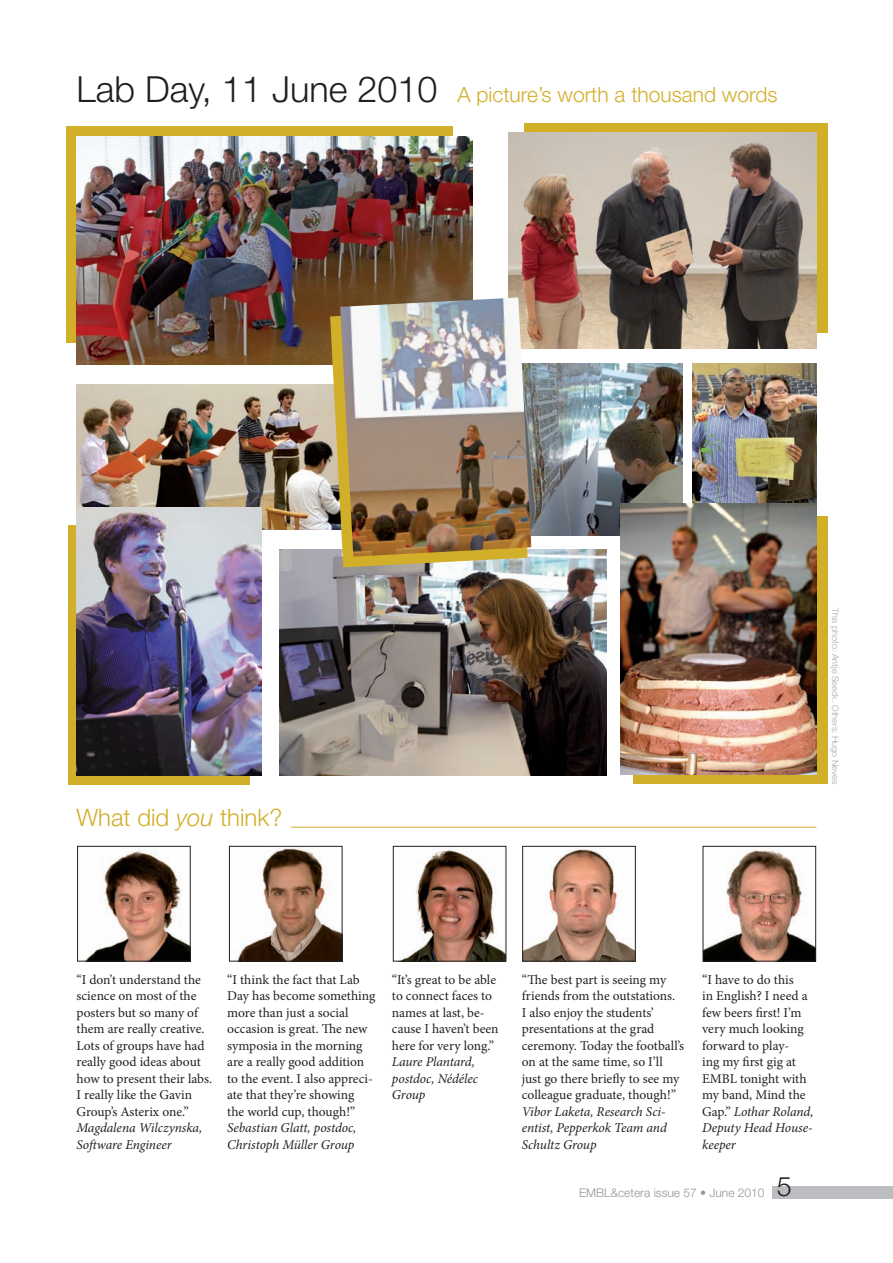
<style>
.page{position:relative;width:893px;height:1263px;background:#fff}
.page>*{position:absolute;margin:0;border:0;box-sizing:border-box;transform-origin:0 0}
.t1{font:300 27px "Helvetica Neue LT Pro";color:#231f20}
.t2{font:300 24px "Helvetica Neue LT Pro";color:#d2af29}
.t3{font:300 21px "Helvetica Neue LT Pro";color:#d2af29}
.t4{font:13.5px/16.5px "Minion Pro";color:#231f20}
.t5{font:italic 13.5px/16.5px "Minion Pro";letter-spacing:-.01em;color:#231f20}
.t6{font:300 12px "Helvetica Neue LT Pro";color:#939598}
.t7{font:300 9px "Helvetica Neue LT Pro";color:#a8a9ad}
.s1{font-size:36px;color:#231f20}
.s2{font-style:italic}
</style>
<div class="page">
<div style="left:772px;top:1186px;width:121px;height:13px;background:#bcbdc0"></div>
<img style="left:531px;top:363px;width:151px;height:173px">
<img style="left:692px;top:363px;width:124px;height:141px">
<div style="left:68px;top:525px;width:181px;height:260px;background:#d2af29"></div>
<div style="left:524px;top:123px;width:304px;height:210px;background:#d2af29"></div>
<img style="left:509px;top:133px;width:307px;height:216px">
<div style="left:66px;top:126px;width:386px;height:217px;background:#d2af29"></div>
<img style="left:85px;top:850px;width:103px;height:109px">
<div style="left:77px;top:846px;width:113px;height:115px;border:1px solid #231f20"></div>
<img style="left:235px;top:848px;width:105px;height:111px">
<div style="left:229px;top:846px;width:113px;height:115px;border:1px solid #231f20"></div>
<img style="left:400px;top:849px;width:104px;height:110px">
<div style="left:393px;top:846px;width:113px;height:115px;border:1px solid #231f20"></div>
<img style="left:524px;top:849px;width:109px;height:110px">
<div style="left:522px;top:846px;width:113px;height:115px;border:1px solid #231f20"></div>
<img style="left:705px;top:850px;width:109px;height:109px">
<div style="left:703px;top:846px;width:113px;height:115px;border:1px solid #231f20"></div>
<hr style="left:291px;top:827px;width:525px;height:1px;background:#d2af29">
<img style="left:77px;top:136px;width:395px;height:229px">
<img style="left:280px;top:549px;width:326px;height:226px">
<div style="left:634px;top:516px;width:194px;height:267px;background:#d2af29"></div>
<img style="left:620px;top:504px;width:196px;height:271px">
<img style="left:77px;top:385px;width:253px;height:145px">
<img style="left:77px;top:507px;width:185px;height:268px">
<img style="left:330px;top:307px;width:198px;height:260px">
<img style="left:340px;top:297px;width:191px;height:260px">
<h3 class="t3" style="left:77px;top:82px;width:703px"><span class="s1">Lab Day, 11 June 2010</span> A picture’s worth a thousand words</h3>
<h2 class="t2" style="left:77px;top:803px;width:207px">What did <span class="s2">you</span> think?</h2>
<p class="t7" style="left:841px;top:608px;width:178px;rotate:90deg">This photo: Antje Seeck. Others: Hugo Neves</p>
<p class="t4" style="left:77px;top:971px;width:137px">“I don’t understand the science on most of the posters but so many of them are really creative.<br>Lots of groups have had really good ideas about how to present their labs.<br>I really like the Gavin<br>Group’s Asterix one.”</p>
<p class="t5" style="left:77px;top:1119px;width:127px">Magdalena Wilczynska,<br>Software Engineer</p>
<p class="t4" style="left:227px;top:971px;width:150px">“I think the fact that Lab<br>Day has become something more than just a social occasion is great. The new symposia in the morning are a really good addition to the event. I also appreci&shy;ate that they’re showing<br>the world cup, though!”</p>
<p class="t5" style="left:227px;top:1119px;width:131px">Sebastian Glatt, postdoc,<br>Christoph Müller Group</p>
<p class="t4" style="left:392px;top:971px;width:108px">“It’s great to be able to connect faces to names at last, be&shy;cause I haven’t been here for very long.”</p>
<p class="t5" style="left:392px;top:1054px;width:87px">Laure Plantard, postdoc, Nédélec<br>Group</p>
<p class="t4" style="left:522px;top:971px;width:164px">“The best part is seeing my friends from the outstations.<br>I also enjoy the students’ presentations at the grad ceremony. Today the football’s on at the same time, so I’ll just go there briefly to see my colleague graduate, though!”</p>
<p class="t5" style="left:522px;top:1103px;width:147px;text-align:justify">Vibor Laketa, Research Sci&shy;entist, Pepperkok Team and Schultz Group</p>
<p class="t4" style="left:702px;top:971px;width:113px">“I have to do this<br>in English? I need a few beers first! I’m very much looking forward to play-<br>ing my first gig at<br>EMBL tonight with my band, Mind the<br>Gap.” <span class="s2">Lothar Roland,<br>Deputy Head House&shy;keeper</span></p>
<p class="t6" style="left:579px;top:1185px;width:187px">EMBL&amp;cetera issue 57 • June 2010</p>
<h1 class="t1" style="left:777px;top:1169px;width:17px">5</h1>
</div>
